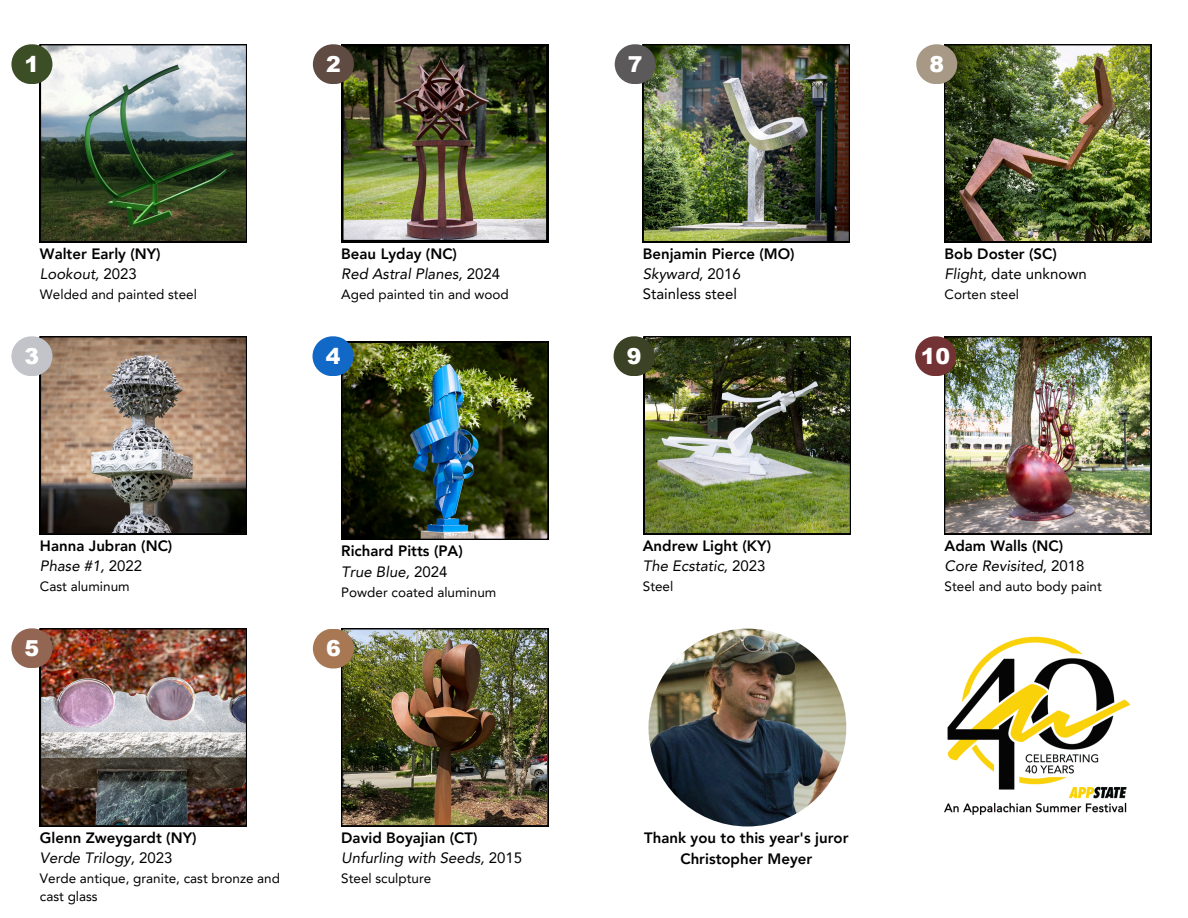
<style>
.page{position:relative;width:1188px;height:918px;background:#fff}
.page>*{position:absolute;margin:0;border:0;box-sizing:border-box;transform-origin:0 0}
.t1{font:900 22.05px "Arial";color:#fff}
.t2{font:800 15px/20.2px "Avenir LT Pro";color:#000;text-align:center}
.t3{font:italic 15px "Avenir LT Pro";color:#000}
.t4{font:15px "Avenir LT Pro";color:#000}
.t5{font:13.5px/18px "Avenir LT Pro";color:#000}
.s1{font-style:normal}
.s2{font-style:italic}
</style>
<div class="page">
<svg style="left:40px;top:44px;width:207px;height:198px;background:#6d7c6f"></svg>
<img style="left:341px;top:44px;width:207px;height:198px">
<img style="left:341px;top:342px;width:207px;height:198px">
<img style="left:341px;top:628px;width:207px;height:198px">
<svg style="left:40px;top:336px;width:207px;height:198px;background:#867466"></svg>
<img style="left:40px;top:628px;width:207px;height:198px">
<img style="left:643px;top:44px;width:207px;height:198px">
<img style="left:944px;top:44px;width:207px;height:198px">
<img style="left:944px;top:336px;width:207px;height:198px">
<img style="left:644px;top:336px;width:207px;height:198px">
<div style="left:11px;top:44px;width:41px;height:40px;background:#3c4e26;border-radius:20px"></div>
<div style="left:313px;top:44px;width:41px;height:40px;background:#5f4b41;border-radius:20px"></div>
<div style="left:11px;top:336px;width:41px;height:40px;background:#c3c4c9;border-radius:20px"></div>
<div style="left:313px;top:336px;width:41px;height:40px;background:#1268c6;border-radius:20px"></div>
<div style="left:11px;top:628px;width:41px;height:40px;background:#926653;border-radius:20px"></div>
<div style="left:313px;top:629px;width:41px;height:40px;background:#a87855;border-radius:20px"></div>
<div style="left:615px;top:44px;width:41px;height:40px;background:#5b5959;border-radius:20px"></div>
<div style="left:614px;top:336px;width:41px;height:40px;background:#3c4225;border-radius:20px"></div>
<div style="left:916px;top:44px;width:41px;height:40px;background:#a79985;border-radius:20px"></div>
<div style="left:915px;top:336px;width:41px;height:40px;background:#733335;border-radius:20px"></div>
<img style="left:944px;top:636px;width:187px;height:179px">
<img style="left:648px;top:629px;width:198px;height:197px;border-radius:50%">
<p class="t1" style="left:25px;top:47px;width:16px">1</p>
<p class="t1" style="left:326px;top:47px;width:16px">2</p>
<p class="t2" style="left:40px;top:245px;width:122px">Walter Early (NY)</p>
<p class="t3" style="left:40px;top:268px;width:99px">Lookout, <span class="s1">2023</span></p>
<p class="t5" style="left:40px;top:287px;width:159px">Welded and painted steel</p>
<p class="t2" style="left:341px;top:245px;width:117px">Beau Lyday (NC)</p>
<p class="t3" style="left:341px;top:268px;width:160px">Red Astral Planes, <span class="s1">2024</span></p>
<p class="t5" style="left:341px;top:287px;width:169px">Aged painted tin and wood</p>
<p class="t1" style="left:25px;top:339px;width:16px">3</p>
<p class="t1" style="left:326px;top:339px;width:16px">4</p>
<p class="t2" style="left:40px;top:537px;width:134px">Hanna Jubran (NC)</p>
<p class="t3" style="left:40px;top:560px;width:104px">Phase #1, <span class="s1">2022</span></p>
<p class="t5" style="left:40px;top:579px;width:91px">Cast aluminum</p>
<p class="t2" style="left:341px;top:542px;width:123px">Richard Pitts (PA)</p>
<p class="t3" style="left:341px;top:565px;width:108px">True Blue, <span class="s1">2024</span></p>
<p class="t5" style="left:341px;top:584px;width:157px">Powder coated aluminum</p>
<p class="t1" style="left:25px;top:631px;width:16px">5</p>
<p class="t1" style="left:326px;top:632px;width:16px">6</p>
<p class="t2" style="left:40px;top:829px;width:158px">Glenn Zweygardt (NY)</p>
<p class="t3" style="left:40px;top:852px;width:134px">Verde Trilogy, <span class="s1">2023</span></p>
<p class="t5" style="left:40px;top:871px;width:242px">Verde antique, granite, cast bronze and cast glass</p>
<p class="t2" style="left:341px;top:829px;width:138px">David Boyajian (CT)</p>
<p class="t3" style="left:341px;top:852px;width:182px">Unfurling with Seeds, <span class="s1">2015</span></p>
<p class="t5" style="left:341px;top:871px;width:92px">Steel sculpture</p>
<p class="t1" style="left:628px;top:47px;width:16px">7</p>
<p class="t1" style="left:929px;top:47px;width:16px">8</p>
<p class="t2" style="left:643px;top:245px;width:153px">Benjamin Pierce (MO)</p>
<p class="t3" style="left:643px;top:268px;width:100px">Skyward, <span class="s1">2016</span></p>
<p class="t4" style="left:643px;top:288px;width:96px">Stainless steel</p>
<p class="t2" style="left:945px;top:245px;width:114px">Bob Doster (SC)</p>
<p class="t4" style="left:945px;top:268px;width:144px"><span class="s2">Flight,</span> date unknown</p>
<p class="t5" style="left:945px;top:287px;width:76px">Corten steel</p>
<p class="t1" style="left:627px;top:339px;width:16px">9</p>
<p class="t1" style="left:921px;top:339px;width:31px">10</p>
<p class="t2" style="left:643px;top:537px;width:130px">Andrew Light (KY)</p>
<p class="t3" style="left:643px;top:560px;width:124px">The Ecstatic, <span class="s1">2023</span></p>
<p class="t5" style="left:643px;top:579px;width:32px">Steel</p>
<p class="t2" style="left:945px;top:537px;width:120px">Adam Walls (NC)</p>
<p class="t3" style="left:945px;top:560px;width:142px">Core Revisited, <span class="s1">2018</span></p>
<p class="t5" style="left:945px;top:579px;width:159px">Steel and auto body paint</p>
<p class="t2" style="left:644px;top:829px;width:206px">Thank you to this year's juror<br>Christopher Meyer</p>
</div>
